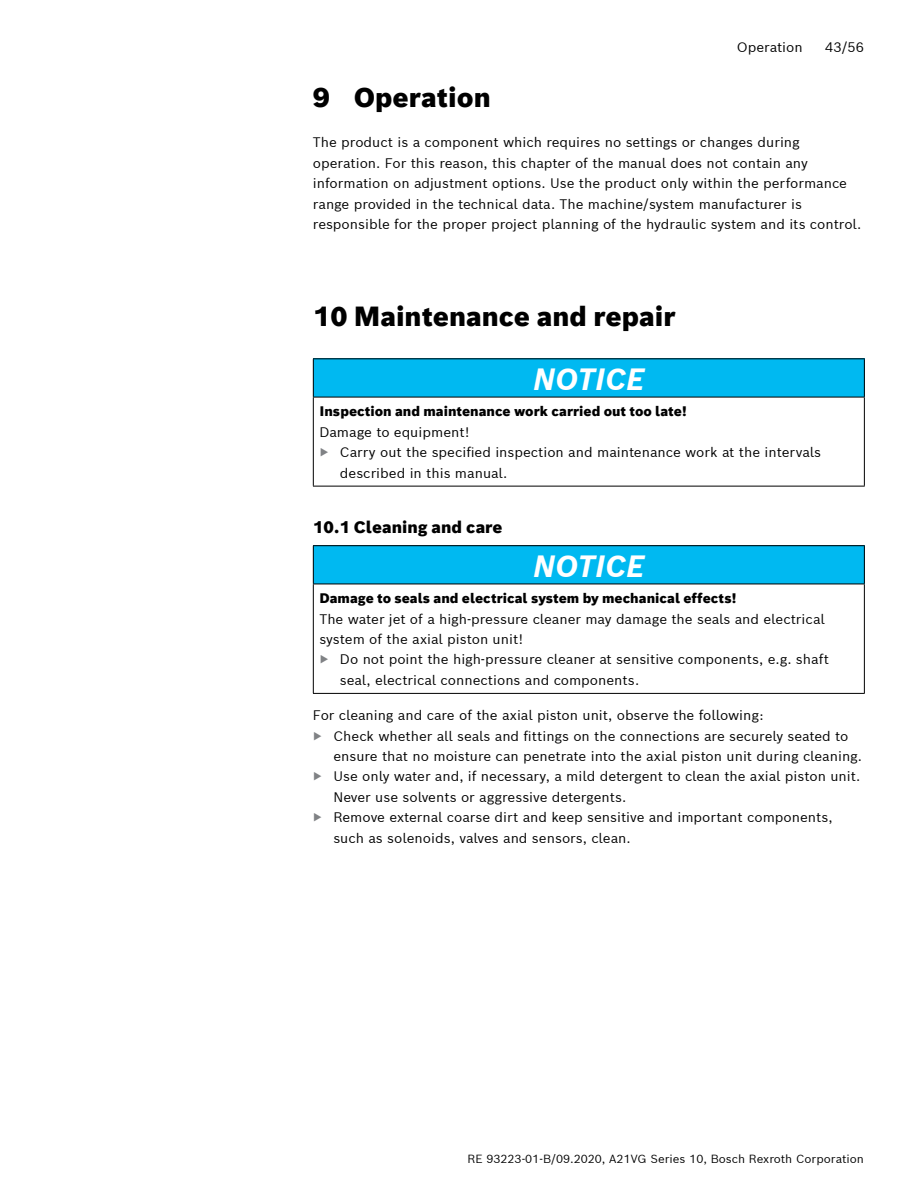
<style>
.page{position:relative;width:918px;height:1188px;background:#fff}
.page>*{position:absolute;margin:0;border:0;box-sizing:border-box;transform-origin:0 0}
.t1{font:italic 700 30px "Bosch Sans";color:#fff}
.t2{font:900 27px "Bosch Sans";color:#000}
.t3{font:900 16.5px "Bosch Sans";color:#000}
.t4{font:13.5px/20.4px "Bosch Sans";color:#000}
.t5{font:900 13.5px "Bosch Sans";color:#000}
.t6{font:11.55px "Bosch Sans";color:#000}
.s1{color:#808285}
</style>
<div class="page">
<div style="left:313px;top:359px;width:551px;height:38px;background:#00b9f1"></div>
<hr style="left:313px;top:397px;width:552px;height:1px;background:#000">
<hr style="left:313px;top:358px;width:552px;height:1px;background:#000">
<hr style="left:313px;top:359px;width:1px;height:38px;background:#000">
<hr style="left:864px;top:359px;width:1px;height:38px;background:#000">
<hr style="left:313px;top:397px;width:1px;height:89px;background:#000">
<hr style="left:864px;top:397px;width:1px;height:89px;background:#000">
<hr style="left:313px;top:486px;width:552px;height:1px;background:#000">
<div style="left:313px;top:546px;width:551px;height:38px;background:#00b9f1"></div>
<hr style="left:313px;top:584px;width:552px;height:1px;background:#000">
<hr style="left:313px;top:545px;width:552px;height:1px;background:#000">
<hr style="left:313px;top:546px;width:1px;height:38px;background:#000">
<hr style="left:864px;top:546px;width:1px;height:38px;background:#000">
<hr style="left:313px;top:584px;width:1px;height:109px;background:#000">
<hr style="left:864px;top:584px;width:1px;height:109px;background:#000">
<hr style="left:313px;top:693px;width:552px;height:1px;background:#000">
<p class="t4" style="left:737px;top:36px;width:68px">Operation</p>
<p class="t4" style="left:825px;top:36px;width:40px">43/56</p>
<h2 class="t2" style="left:313px;top:79px;width:179px">9 Operation</h2>
<p class="t4" style="left:313px;top:132px;width:550px">The product is a component which requires no settings or changes during operation. For this reason, this chapter of the manual does not contain any information on adjustment options. Use the product only within the performance range provided in the technical data. The machine/system manufacturer is responsible for the proper project planning of the hydraulic system and its control.</p>
<h2 class="t2" style="left:313px;top:298px;width:364px">10 Maintenance and repair</h2>
<h1 class="t1" style="left:533px;top:360px;width:113px">NOTICE</h1>
<p class="t5" style="left:319px;top:403px;width:369px">Inspection and maintenance work carried out too late!</p>
<p class="t4" style="left:319px;top:421px;width:152px">Damage to equipment!</p>
<p class="t4" style="left:319px;top:442px;width:503px"><span class="s1">▶</span> Carry out the specified inspection and maintenance work at the intervals</p>
<p class="t4" style="left:340px;top:462px;width:169px">described in this manual.</p>
<p class="t3" style="left:313px;top:516px;width:191px">10.1 Cleaning and care</p>
<h1 class="t1" style="left:533px;top:546px;width:113px">NOTICE</h1>
<p class="t5" style="left:319px;top:589px;width:419px">Damage to seals and electrical system by mechanical effects!</p>
<p class="t4" style="left:319px;top:608px;width:507px">The water jet of a high-pressure cleaner may damage the seals and electrical</p>
<p class="t4" style="left:319px;top:629px;width:205px">system of the axial piston unit!</p>
<p class="t4" style="left:319px;top:649px;width:511px"><span class="s1">▶</span> Do not point the high-pressure cleaner at sensitive components, e.g. shaft</p>
<p class="t4" style="left:340px;top:669px;width:301px">seal, electrical connections and components.</p>
<p class="t4" style="left:313px;top:705px;width:452px">For cleaning and care of the axial piston unit, observe the following:</p>
<p class="t4" style="left:313px;top:725px;width:537px"><span class="s1">▶</span> Check whether all seals and fittings on the connections are securely seated to</p>
<p class="t4" style="left:333px;top:745px;width:530px">ensure that no moisture can penetrate into the axial piston unit during cleaning.</p>
<p class="t4" style="left:313px;top:766px;width:549px"><span class="s1">▶</span> Use only water and, if necessary, a mild detergent to clean the axial piston unit.</p>
<p class="t4" style="left:333px;top:786px;width:295px">Never use solvents or aggressive detergents.</p>
<p class="t4" style="left:313px;top:807px;width:521px"><span class="s1">▶</span> Remove external coarse dirt and keep sensitive and important components,</p>
<p class="t4" style="left:333px;top:827px;width:299px">such as solenoids, valves and sensors, clean.</p>
<p class="t6" style="left:467px;top:1151px;width:398px">RE 93223-01-B/09.2020, A21VG Series 10, Bosch Rexroth Corporation</p>
</div>
